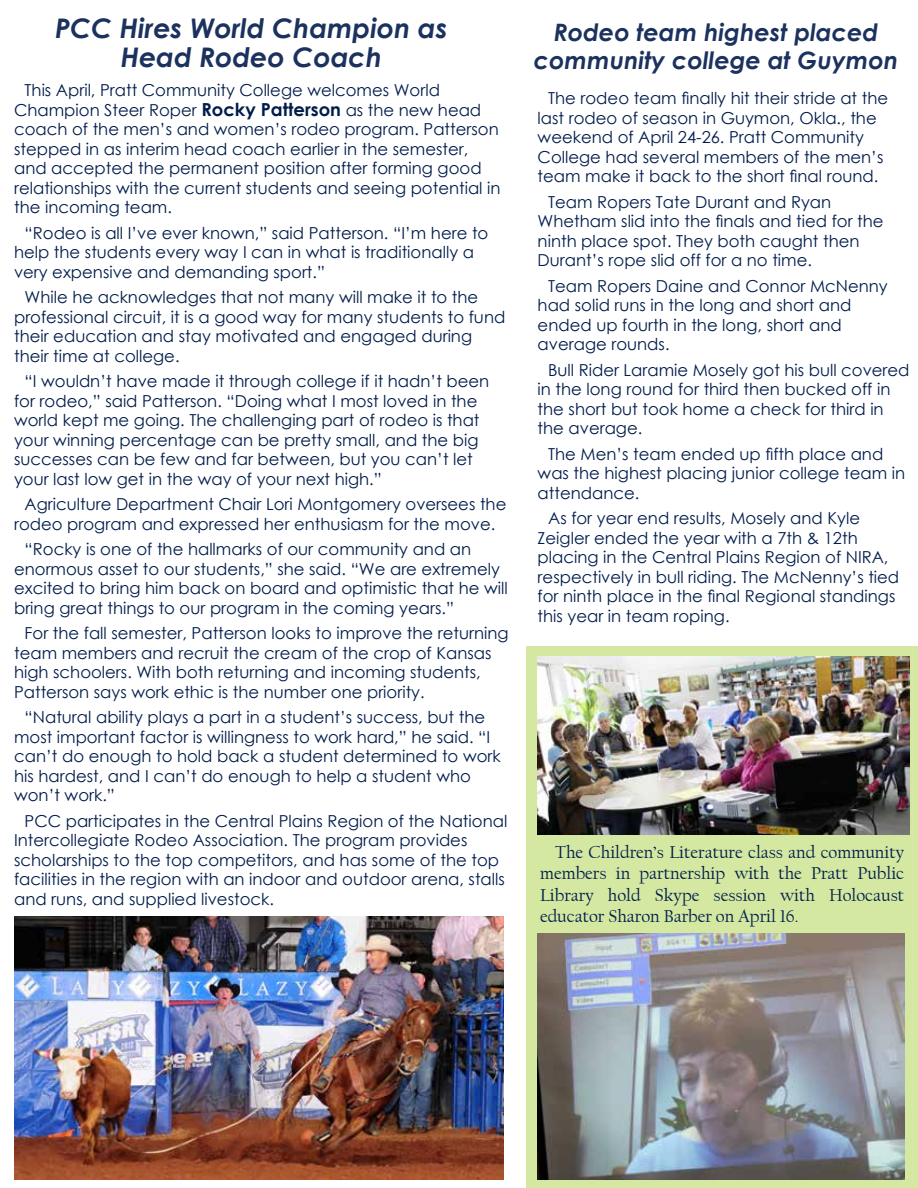
<style>
.page{position:relative;width:918px;height:1188px;background:#fff}
.page>*{position:absolute;margin:0;border:0;box-sizing:border-box;transform-origin:0 0}
.t1{font:italic 700 27px/28.5px "Century Gothic";color:#1b315e;text-align:center}
.t2{font:italic 700 24px/28.5px "Century Gothic";color:#1b315e;text-align:center}
.t3{font:18px/21.6px "Californian FB";color:#001c4b;text-align:justify}
.t4{font:16.5px/19.5px "Century Gothic";color:#001c4b}
.s1{font-weight:700;font-size:18px}
</style>
<div class="page">
<div style="left:527px;top:647px;width:391px;height:541px;background:#d4e8a2"></div>
<img style="left:14px;top:917px;width:490px;height:262px">
<img style="left:538px;top:657px;width:372px;height:177px">
<img style="left:538px;top:933px;width:366px;height:246px">
<h1 class="t1" style="left:55px;top:13px;width:394px">PCC Hires World Champion as<br>Head Rodeo Coach</h1>
<p class="t4" style="left:14px;top:80px;width:488px;text-indent:10px">This April, Pratt Community College welcomes World Champion Steer Roper <span class="s1">Rocky Patterson</span> as the new head coach of the men’s and women’s rodeo program. Patterson stepped in as interim head coach earlier in the semester, and accepted the permanent position after forming good relationships with the current students and seeing potential in the incoming team.</p>
<p class="t4" style="left:14px;top:223px;width:476px;text-indent:10px">“Rodeo is all I’ve ever known,” said Patterson. “I’m here to help the students every way I can in what is traditionally a very expensive and demanding sport.”</p>
<p class="t4" style="left:14px;top:287px;width:493px;text-indent:10px">While he acknowledges that not many will make it to the professional circuit, it is a good way for many students to fund their education and stay motivated and engaged during their time at college.</p>
<p class="t4" style="left:14px;top:371px;width:477px;text-indent:10px">“I wouldn’t have made it through college if it hadn’t been for rodeo,” said Patterson. “Doing what I most loved in the world kept me going. The challenging part of rodeo is that your winning percentage can be pretty small, and the big successes can be few and far between, but you can’t let your last low get in the way of your next high.”</p>
<p class="t4" style="left:14px;top:494px;width:494px;text-indent:10px">Agriculture Department Chair Lori Montgomery oversees the rodeo program and expressed her enthusiasm for the move.</p>
<p class="t4" style="left:14px;top:539px;width:495px;text-indent:10px">“Rocky is one of the hallmarks of our community and an enormous asset to our students,” she said. “We are extremely excited to bring him back on board and optimistic that he will bring great things to our program in the coming years.”</p>
<p class="t4" style="left:14px;top:623px;width:496px;text-indent:10px">For the fall semester, Patterson looks to improve the returning team members and recruit the cream of the crop of Kansas high schoolers. With both returning and incoming students, Patterson says work ethic is the number one priority.</p>
<p class="t4" style="left:14px;top:707px;width:488px;text-indent:10px">“Natural ability plays a part in a student’s success, but the most important factor is willingness to work hard,” he said. “I can’t do enough to hold back a student determined to work his hardest, and I can’t do enough to help a student who won’t work.”</p>
<p class="t4" style="left:14px;top:811px;width:495px;text-indent:10px">PCC participates in the Central Plains Region of the National Intercollegiate Rodeo Association. The program provides scholarships to the top competitors, and has some of the top facilities in the region with an indoor and outdoor arena, stalls and runs, and supplied livestock.</p>
<h2 class="t2" style="left:534px;top:17px;width:366px">Rodeo team highest placed community college at Guymon</h2>
<p class="t4" style="left:538px;top:88px;width:352px;text-indent:10px">The rodeo team finally hit their stride at the last rodeo of season in Guymon, Okla., the weekend of April 24-26. Pratt Community College had several members of the men’s team make it back to the short final round.</p>
<p class="t4" style="left:538px;top:192px;width:348px;text-indent:10px">Team Ropers Tate Durant and Ryan Whetham slid into the finals and tied for the ninth place spot. They both caught then Durant’s rope slid off for a no time.</p>
<p class="t4" style="left:538px;top:276px;width:352px;text-indent:10px">Team Ropers Daine and Connor McNenny had solid runs in the long and short and ended up fourth in the long, short and average rounds.</p>
<p class="t4" style="left:538px;top:360px;width:373px;text-indent:10px">Bull Rider Laramie Mosely got his bull covered in the long round for third then bucked off in the short but took home a check for third in the average.</p>
<p class="t4" style="left:538px;top:444px;width:369px;text-indent:10px">The Men’s team ended up fifth place and was the highest placing junior college team in attendance.</p>
<p class="t4" style="left:538px;top:508px;width:363px;text-indent:10px">As for year end results, Mosely and Kyle Zeigler ended the year with a 7th &amp; 12th placing in the Central Plains Region of NIRA, respectively in bull riding. The McNenny’s tied for ninth place in the final Regional standings this year in team roping.</p>
<p class="t3" style="left:540px;top:841px;width:366px;text-indent:15px">The Children’s Literature class and community members in partnership with the Pratt Public Library hold Skype session with Holocaust educator Sharon Barber on April 16.</p>
</div>
